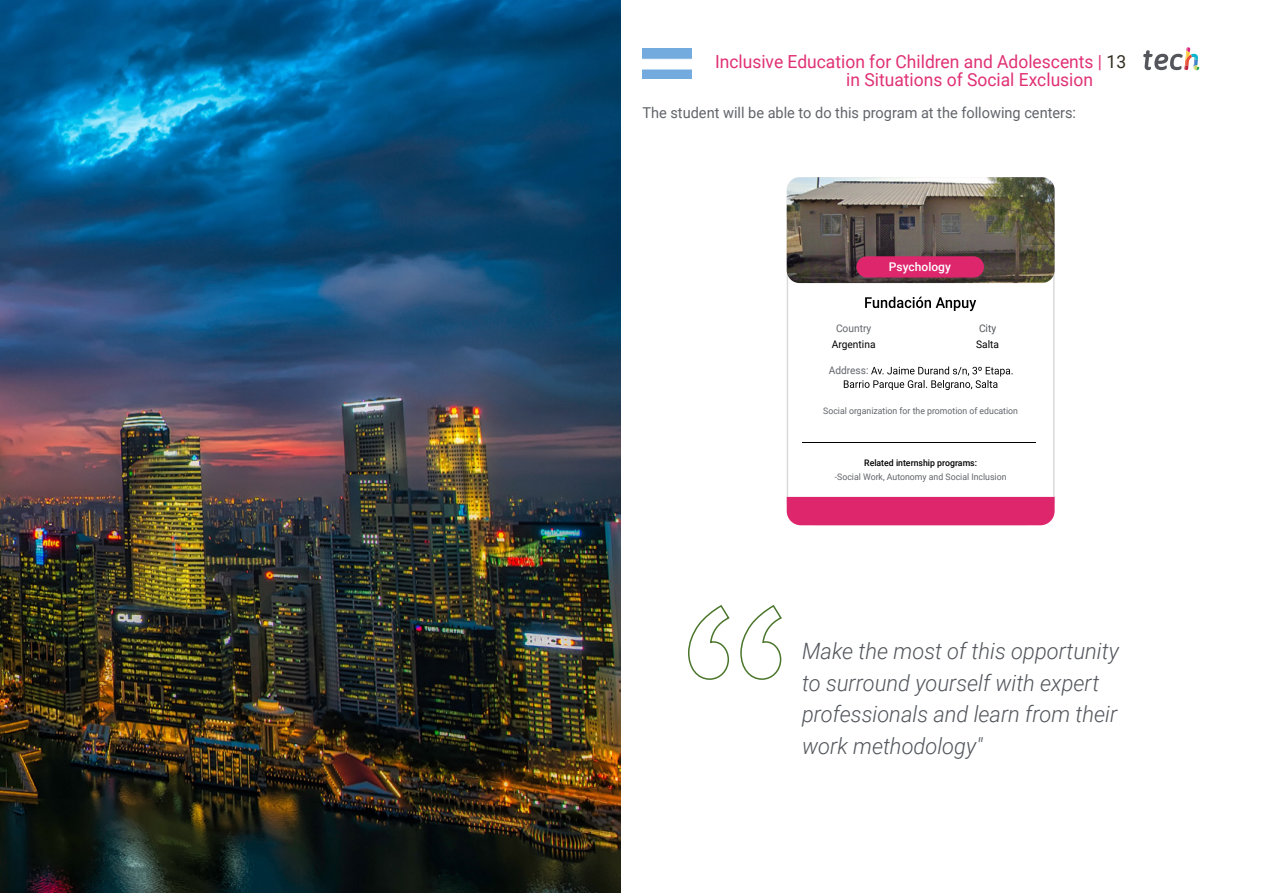
<style>
.page{position:relative;width:1263px;height:893px;background:#fff}
.page>*{position:absolute;margin:0;border:0;box-sizing:border-box;transform-origin:0 0}
.t1{font:italic 300 22.5px/31.5px "Roboto";color:#52555b}
.t2{font:18px/17.9px "Roboto";color:#e03175}
.t3{font:15px "Roboto";color:#61646a}
.t4{font:500 12px "Roboto";color:#fff}
.t5{font:10.5px "Roboto";color:#61646a}
.t6{font:10.5px "Roboto";color:#000}
.t7{font:10.5px "Roboto";color:#52555b}
.t8{font:9px "Roboto";color:#61646a}
.t9{font:500 9px "Roboto";color:#000}
.s1{color:#322e21}
</style>
<div class="page">
<img style="left:0;top:0;width:621px;height:893px">
<svg style="left:786px;top:186px;width:269px;height:340px"></svg>
<img style="left:787px;top:177px;width:267px;height:106px">
<div style="left:856px;top:256px;width:128px;height:22px;background:#dd266c;border-radius:11px"></div>
<div style="left:787px;top:497px;width:267px;height:28px;background:#dd266c"></div>
<hr style="left:802px;top:442px;width:234px;height:1px;background:#000">
<svg style="left:865px;top:297px;width:111px;height:14px"></svg>
<svg style="left:844px;top:366px;width:169px;height:24px"></svg>
<svg style="left:688px;top:605px;width:94px;height:75px"></svg>
<svg style="left:1143px;top:47px;width:56px;height:24px"></svg>
<p class="t2" style="left:846px;top:52px;width:281px;text-indent:-131px">Inclusive Education for Children and Adolescents | <span class="s1">13 </span>in Situations of Social Exclusion</p>
<p class="t3" style="left:642px;top:103px;width:435px">The student will be able to do this program at the following centers:</p>
<p class="t4" style="left:889px;top:259px;width:63px">Psychology</p>
<p class="t5" style="left:836px;top:321px;width:37px">Country</p>
<p class="t6" style="left:832px;top:337px;width:45px">Argentina</p>
<p class="t7" style="left:979px;top:321px;width:19px">City</p>
<p class="t6" style="left:976px;top:337px;width:24px">Salta</p>
<p class="t5" style="left:829px;top:363px;width:41px">Address:</p>
<p class="t8" style="left:823px;top:404px;width:196px">Social organization for the promotion of education</p>
<p class="t9" style="left:864px;top:457px;width:114px">Related internship programs:</p>
<p class="t8" style="left:835px;top:470px;width:173px">-Social Work, Autonomy and Social Inclusion</p>
<p class="t1" style="left:802px;top:635px;width:318px">Make the most of this opportunity to surround yourself with expert professionals and learn from their work methodology"</p>
</div>
